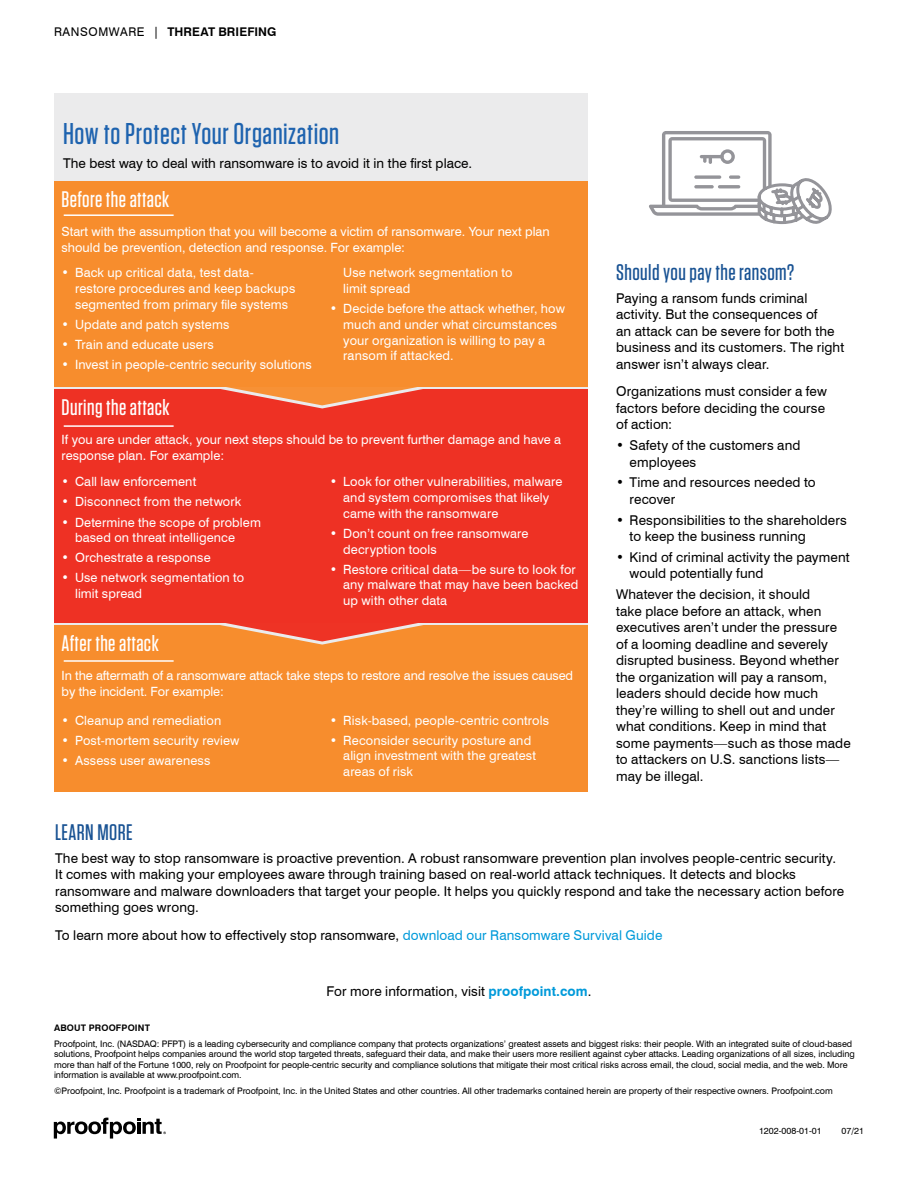
<style>
.page{position:relative;width:918px;height:1188px;background:#fff}
.page>*{position:absolute;margin:0;border:0;box-sizing:border-box;transform-origin:0 0}
.t1{font:500 30px "Tungsten";letter-spacing:.02em;color:#1e63af}
.t2{font:500 22.5px "Tungsten";letter-spacing:.02em;color:#fff}
.t3{font:500 22.5px "Tungsten";letter-spacing:.02em;color:#185293}
.t4{font:13.5px/16.5px "Swiss 721 BT";letter-spacing:.01em;color:#000}
.t5{font:12.75px/15.8px "Swiss 721 BT";letter-spacing:.01em;color:#fff}
.t6{font:12.75px/15.8px "Swiss 721 BT";letter-spacing:-.01em;color:#fff}
.t7{font:700 12px "Swiss 721 BT";letter-spacing:.01em;color:#000}
.t8{font:9px/10.5px "Swiss 721 BT";letter-spacing:-.005em;color:#000}
.t9{font:700 9px "Swiss 721 BT";letter-spacing:.02em;color:#000}
.s1{font-weight:400}
.s2{color:#009ada}
.s3{font-weight:700;color:#009ada}
</style>
<div class="page">
<svg style="left:54px;top:1118px;width:112px;height:21px"></svg>
<div style="left:54px;top:93px;width:534px;height:585px;background:#ebebec"></div>
<div style="left:54px;top:625px;width:534px;height:118px;background:#f78d2d"></div>
<svg style="left:121px;top:622px;width:400px;height:23px"></svg>
<div style="left:54px;top:389px;width:534px;height:127px;background:#ee3124"></div>
<svg style="left:121px;top:386px;width:400px;height:23px"></svg>
<div style="left:54px;top:707px;width:534px;height:84px;background:#f78d2d"></div>
<div style="left:54px;top:469px;width:534px;height:153px;background:#ee3124"></div>
<div style="left:54px;top:182px;width:534px;height:93px;background:#f78d2d"></div>
<div style="left:54px;top:260px;width:534px;height:126px;background:#f78d2d"></div>
<svg style="left:649px;top:131px;width:183px;height:93px"></svg>
<hr style="left:64px;top:214px;width:110px;height:2px;background:#fff">
<hr style="left:64px;top:425px;width:110px;height:2px;background:#fff">
<hr style="left:64px;top:660px;width:110px;height:2px;background:#fff">
<p class="t7" style="left:54px;top:25px;width:224px"><span class="s1">RANSOMWARE |</span> THREAT BRIEFING</p>
<h1 class="t1" style="left:63px;top:118px;width:278px">How to Protect Your Organization</h1>
<p class="t4" style="left:63px;top:155px;width:411px">The best way to deal with ransomware is to avoid it in the first place.</p>
<h2 class="t2" style="left:62px;top:188px;width:109px">Before the attack</h2>
<p class="t5" style="left:62px;top:224px;width:490px">Start with the assumption that you will become a victim of ransomware. Your next plan should be prevention, detection and response. For example:</p>
<p class="t5" style="left:75px;top:265px;width:222px;text-indent:-14px">• Back up critical data, test data&shy;restore procedures and keep backups segmented from primary file systems</p>
<p class="t5" style="left:62px;top:316px;width:169px">• Update and patch systems</p>
<p class="t5" style="left:62px;top:336px;width:154px">• Train and educate users</p>
<p class="t5" style="left:62px;top:356px;width:252px">• Invest in people-centric security solutions</p>
<p class="t5" style="left:343px;top:265px;width:171px">Use network segmentation to limit spread</p>
<p class="t5" style="left:343px;top:301px;width:223px;text-indent:-14px">• Decide before the attack whether, how much and under what circumstances your organization is willing to pay a ransom if attacked.</p>
<h2 class="t2" style="left:62px;top:395px;width:110px">During the attack</h2>
<p class="t5" style="left:62px;top:432px;width:501px">If you are under attack, your next steps should be to prevent further damage and have a response plan. For example:</p>
<p class="t5" style="left:62px;top:474px;width:136px">• Call law enforcement</p>
<p class="t5" style="left:62px;top:494px;width:181px">• Disconnect from the network</p>
<p class="t5" style="left:75px;top:514px;width:187px;text-indent:-14px">• Determine the scope of problem based on threat intelligence</p>
<p class="t5" style="left:62px;top:550px;width:151px">• Orchestrate a response</p>
<p class="t5" style="left:75px;top:570px;width:171px;text-indent:-14px">• Use network segmentation to limit spread</p>
<p class="t5" style="left:343px;top:474px;width:221px;text-indent:-14px">• Look for other vulnerabilities, malware and system compromises that likely came with the ransomware</p>
<p class="t5" style="left:343px;top:525px;width:187px;text-indent:-14px">• Don’t count on free ransomware decryption tools</p>
<p class="t5" style="left:343px;top:561px;width:237px;text-indent:-14px">• Restore critical data—be sure to look for any malware that may have been backed up with other data</p>
<h2 class="t2" style="left:62px;top:631px;width:99px">After the attack</h2>
<p class="t6" style="left:62px;top:668px;width:513px">In the aftermath of a ransomware attack take steps to restore and resolve the issues caused by the incident. For example:</p>
<p class="t5" style="left:62px;top:712px;width:161px">• Cleanup and remediation</p>
<p class="t5" style="left:62px;top:732px;width:179px">• Post-mortem security review</p>
<p class="t5" style="left:62px;top:752px;width:150px">• Assess user awareness</p>
<p class="t5" style="left:330px;top:712px;width:221px">• Risk-based, people-centric controls</p>
<p class="t5" style="left:343px;top:732px;width:194px;text-indent:-14px">• Reconsider security posture and align investment with the greatest areas of risk</p>
<h2 class="t3" style="left:616px;top:260px;width:180px">Should you pay the ransom?</h2>
<p class="t4" style="left:616px;top:290px;width:230px">Paying a ransom funds criminal activity. But the consequences of<br>an attack can be severe for both the business and its customers. The right answer isn’t always clear.</p>
<p class="t4" style="left:616px;top:383px;width:212px">Organizations must consider a few factors before deciding the course of action:</p>
<p class="t4" style="left:630px;top:437px;width:172px;text-indent:-14px">• Safety of the customers and employees</p>
<p class="t4" style="left:630px;top:474px;width:188px;text-indent:-14px">• Time and resources needed to recover</p>
<p class="t4" style="left:630px;top:511px;width:219px;text-indent:-14px">• Responsibilities to the shareholders to keep the business running</p>
<p class="t4" style="left:630px;top:549px;width:222px;text-indent:-14px">• Kind of criminal activity the payment would potentially fund</p>
<p class="t4" style="left:616px;top:586px;width:236px">Whatever the decision, it should<br>take place before an attack, when executives aren’t under the pressure of a looming deadline and severely disrupted business. Beyond whether the organization will pay a ransom, leaders should decide how much they’re willing to shell out and under what conditions. Keep in mind that some payments—such as those made to attackers on U.S. sanctions lists— may be illegal.</p>
<h2 class="t3" style="left:55px;top:820px;width:79px">LEARN MORE</h2>
<p class="t4" style="left:55px;top:850px;width:791px">The best way to stop ransomware is proactive prevention. A robust ransomware prevention plan involves people-centric security.<br>It comes with making your employees aware through training based on real-world attack techniques. It detects and blocks ransomware and malware downloaders that target your people. It helps you quickly respond and take the necessary action before something goes wrong.</p>
<p class="t4" style="left:55px;top:926px;width:609px">To learn more about how to effectively stop ransomware, <span class="s2">download our Ransomware Survival Guide</span></p>
<p class="t4" style="left:326px;top:983px;width:266px">For more information, visit <span class="s3">proofpoint.com</span>.</p>
<p class="t9" style="left:54px;top:1022px;width:98px">ABOUT PROOFPOINT</p>
<p class="t8" style="left:54px;top:1038px;width:802px">Proofpoint, Inc. (NASDAQ: PFPT) is a leading cybersecurity and compliance company that protects organizations’ greatest assets and biggest risks: their people. With an integrated suite of cloud-based solutions, Proofpoint helps companies around the world stop targeted threats, safeguard their data, and make their users more resilient against cyber attacks. Leading organizations of all sizes, including more than half of the Fortune 1000, rely on Proofpoint for people-centric security and compliance solutions that mitigate their most critical risks across email, the cloud, social media, and the web. More information is available at www.proofpoint.com.</p>
<p class="t8" style="left:54px;top:1086px;width:780px">©Proofpoint, Inc. Proofpoint is a trademark of Proofpoint, Inc. in the United States and other countries. All other trademarks contained herein are property of their respective owners. Proofpoint.com</p>
<p class="t8" style="left:759px;top:1125px;width:64px">1202-008-01-01</p>
<p class="t8" style="left:842px;top:1125px;width:24px">07/21</p>
</div>
